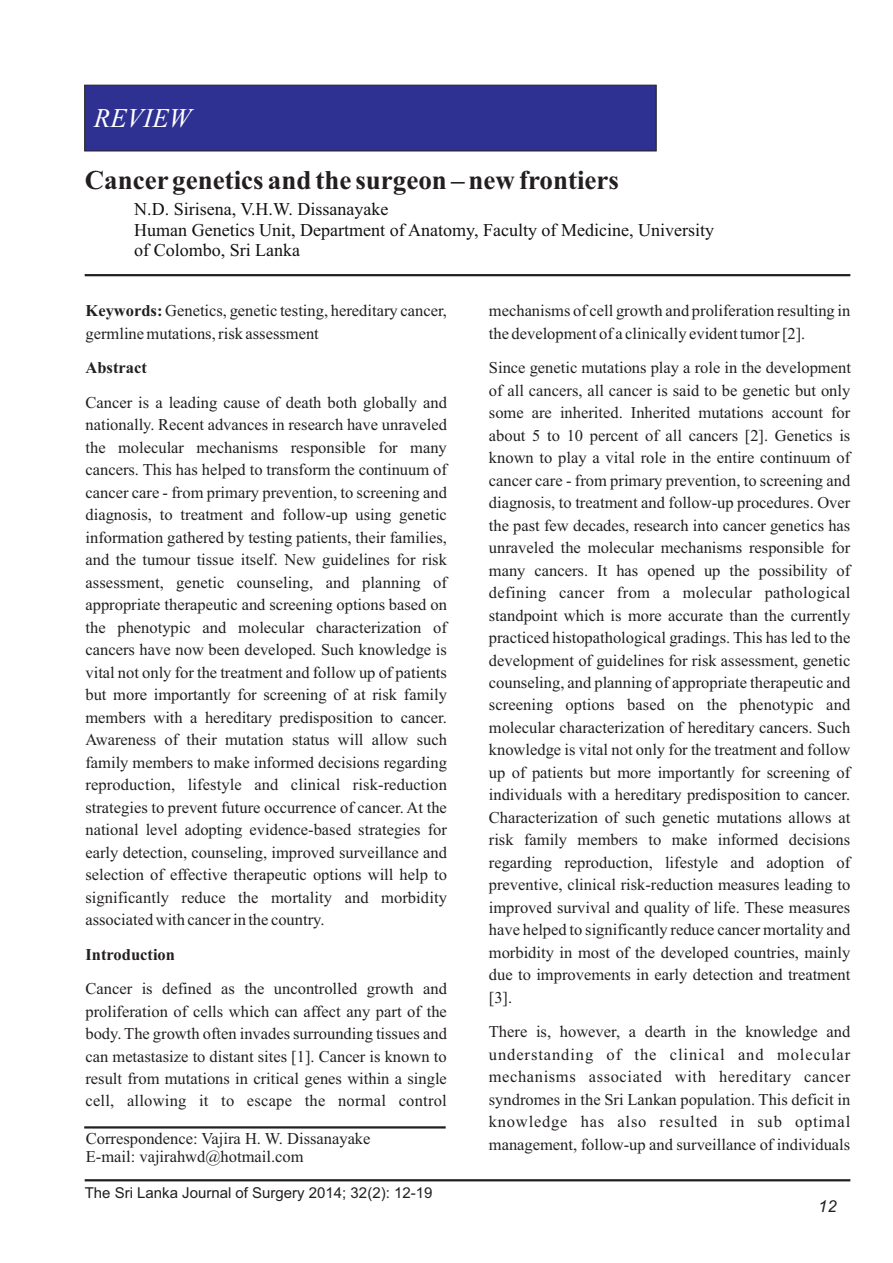
<style>
.page{position:relative;width:893px;height:1263px;background:#fff}
.page>*{position:absolute;margin:0;border:0;box-sizing:border-box;transform-origin:0 0}
.t1{font:700 27px "Times New Roman";color:#231f20}
.t2{font:italic 27px "Times New Roman";color:#fff}
.t3{font:18px/20.7px "Times New Roman";color:#111}
.t4{font:16.5px/22.5px "Times New Roman";color:#231f20;text-align:justify}
.t5{font:700 16.5px "Times New Roman";color:#231f20}
.t6{font:italic 16.5px "Arial";color:#231f20}
.t7{font:15px "Arial";color:#231f20}
.s1{font-weight:700}
</style>
<div class="page">
<div style="left:84px;top:84px;width:573px;height:68px;background:#2e3092"></div>
<hr style="left:85px;top:274px;width:765px;height:2px;background:#231f20">
<hr style="left:85px;top:1179px;width:765px;height:2px;background:#231f20">
<hr style="left:84px;top:1126px;width:362px;height:2px;background:#231f20">
<h1 class="t2" style="left:94px;top:108px;width:99px">REVIEW</h1>
<h1 class="t1" style="left:85px;top:171px;width:536px">Cancer genetics and the surgeon – new frontiers</h1>
<p class="t3" style="left:134px;top:200px;width:581px">N.D. Sirisena, V.H.W. Dissanayake<br>Human Genetics Unit, Department of Anatomy, Faculty of Medicine, University of Colombo, Sri Lanka</p>
<p class="t4" style="left:86px;top:301px;width:363px"><span class="s1">Keywords:</span> Genetics, genetic testing, hereditary cancer, germline mutations, risk assessment</p>
<p class="t5" style="left:86px;top:362px;width:63px">Abstract</p>
<p class="t4" style="left:85px;top:393px;width:363px">Cancer is a leading cause of death both globally and nationally. Recent advances in research have unraveled the molecular mechanisms responsible for many cancers. This has helped to transform the continuum of cancer care - from primary prevention, to screening and diagnosis, to treatment and follow-up using genetic information gathered by testing patients, their families, and the tumour tissue itself. New guidelines for risk assessment, genetic counseling, and planning of appropriate therapeutic and screening options based on the phenotypic and molecular characterization of cancers have now been developed. Such knowledge is vital not only for the treatment and follow up of patients but more importantly for screening of at risk family members with a hereditary predisposition to cancer.<br>Awareness of their mutation status will allow such family members to make informed decisions regarding reproduction, lifestyle and clinical risk-reduction strategies to prevent future occurrence of cancer. At the national level adopting evidence-based strategies for early detection, counseling, improved surveillance and selection of effective therapeutic options will help to significantly reduce the mortality and morbidity associated with cancer in the country.</p>
<p class="t5" style="left:85px;top:948px;width:91px">Introduction</p>
<p class="t4" style="left:85px;top:979px;width:363px">Cancer is defined as the uncontrolled growth and proliferation of cells which can affect any part of the body. The growth often invades surrounding tissues and can metastasize to distant sites [1]. Cancer is known to result from mutations in critical genes within a single cell, allowing it to escape the normal control</p>
<p class="t4" style="left:86px;top:1130px;width:286px;line-height:18.3px">Correspondence: Vajira H. W. Dissanayake<br>E-mail: vajirahwd@hotmail.com</p>
<p class="t7" style="left:85px;top:1187px;width:349px">The Sri Lanka Journal of Surgery 2014; 32(2): 12-19</p>
<p class="t4" style="left:489px;top:301px;width:363px">mechanisms of cell growth and proliferation resulting in the development of a clinically evident tumor [2].</p>
<p class="t4" style="left:489px;top:358px;width:364px">Since genetic mutations play a role in the development of all cancers, all cancer is said to be genetic but only some are inherited. Inherited mutations account for about 5 to 10 percent of all cancers [2]. Genetics is known to play a vital role in the entire continuum of cancer care - from primary prevention, to screening and diagnosis, to treatment and follow-up procedures. Over the past few decades, research into cancer genetics has unraveled the molecular mechanisms responsible for many cancers. It has opened up the possibility of defining cancer from a molecular pathological standpoint which is more accurate than the currently practiced histopathological gradings. This has led to the development of guidelines for risk assessment, genetic counseling, and planning of appropriate therapeutic and screening options based on the phenotypic and molecular characterization of hereditary cancers. Such knowledge is vital not only for the treatment and follow up of patients but more importantly for screening of individuals with a hereditary predisposition to cancer.<br>Characterization of such genetic mutations allows at risk family members to make informed decisions regarding reproduction, lifestyle and adoption of preventive, clinical risk-reduction measures leading to improved survival and quality of life. These measures have helped to significantly reduce cancer mortality and morbidity in most of the developed countries, mainly due to improvements in early detection and treatment [3].</p>
<p class="t4" style="left:489px;top:1022px;width:363px">There is, however, a dearth in the knowledge and understanding of the clinical and molecular mechanisms associated with hereditary cancer syndromes in the Sri Lankan population. This deficit in knowledge has also resulted in sub optimal management, follow-up and surveillance of individuals</p>
<p class="t6" style="left:818px;top:1200px;width:20px">12</p>
</div>
